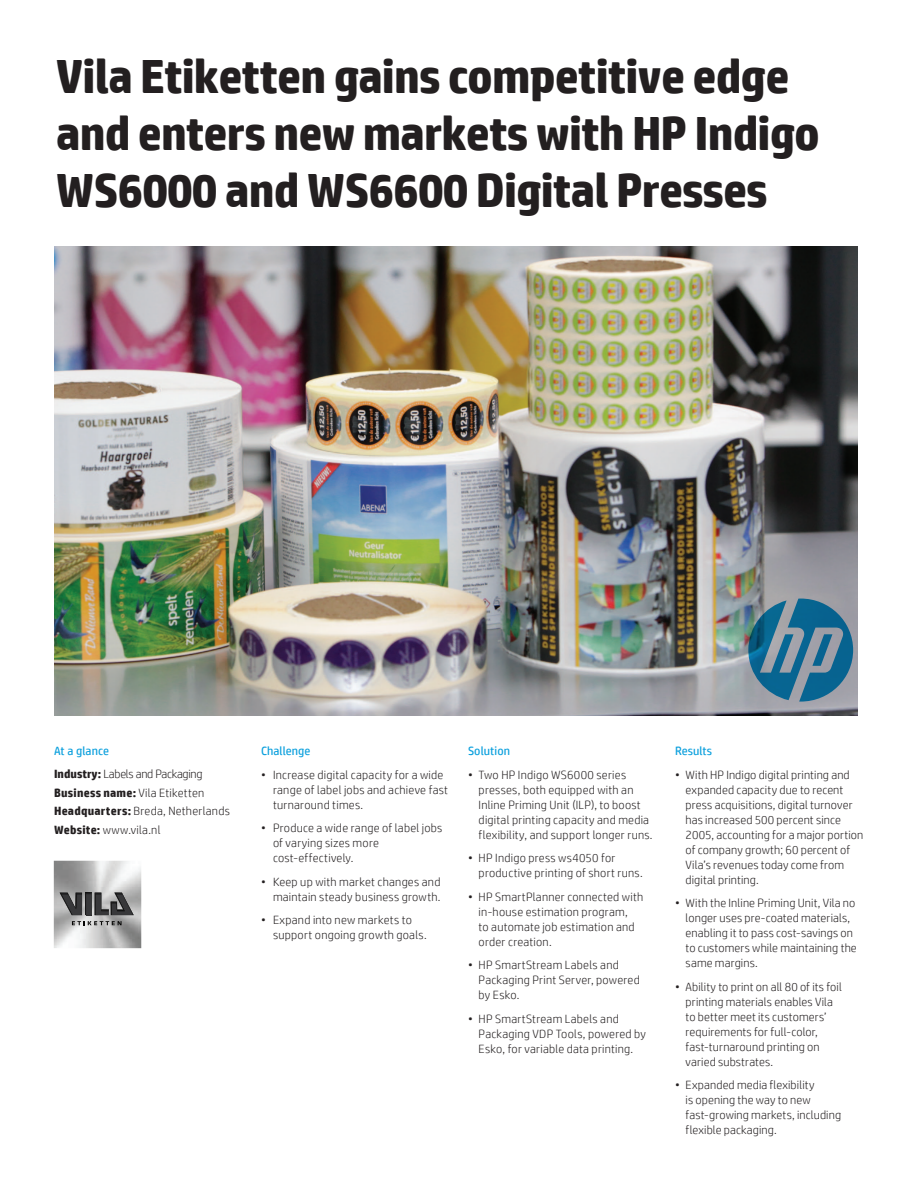
<style>
.page{position:relative;width:918px;height:1188px;background:#fff}
.page>*{position:absolute;margin:0;border:0;box-sizing:border-box;transform-origin:0 0}
.t1{font:700 48px/57px "HP Simplified";letter-spacing:-.02em;color:#231f20}
.bullets{font:300 12px/15px "HP Simplified";letter-spacing:.015em;color:#231f20}
.AT_A_GLANCE{font:300 12px "HP Simplified";letter-spacing:.015em;color:#231f20}
.AT_A_GLANCE-2{font:300 12px "HP Simplified";letter-spacing:-.02em;color:#231f20}
.AT_A_GLANCE-3{font:700 12px "HP Simplified";letter-spacing:.02em;color:#231f20}
.sub-headers_solution{font:12px "HP Simplified";letter-spacing:.005em;color:#0ca0dd}
.bullets-2{font:12px "HP Simplified";letter-spacing:.01em;color:#0ca0dd}
.s1{font-weight:700}
.s2{font-weight:300}
</style>
<div class="page">
<img style="left:54px;top:247px;width:804px;height:469px">
<img style="left:54px;top:861px;width:87px;height:87px">
<svg style="left:72px;top:921px;width:50px;height:4px"></svg>
<svg style="left:59px;top:893px;width:75px;height:22px"></svg>
<svg style="left:748px;top:599px;width:105px;height:103px"></svg>
<p class="t1" style="left:56px;top:47px;width:766px">Vila Etiketten gains competitive edge and enters new markets with HP Indigo<br>WS6000 and WS6600 Digital Presses</p>
<p class="sub-headers_solution" style="left:54px;top:744px;width:57px">At a glance</p>
<p class="AT_A_GLANCE-2" style="left:54px;top:767px;width:150px"><span class="s1">Industry:</span> Labels and Packaging</p>
<p class="AT_A_GLANCE-3" style="left:54px;top:786px;width:152px">Business name: <span class="s2">Vila Etiketten</span></p>
<p class="AT_A_GLANCE" style="left:54px;top:804px;width:177px"><span class="s1">Headquarters:</span> Breda, Netherlands</p>
<p class="AT_A_GLANCE" style="left:54px;top:823px;width:108px"><span class="s1">Website:</span> www.vila.nl</p>
<p class="sub-headers_solution" style="left:261px;top:744px;width:51px">Challenge</p>
<p class="bullets" style="left:273px;top:767px;width:177px;text-indent:-12px">• Increase digital capacity for a wide range of label jobs and achieve fast turnaround times.</p>
<p class="bullets" style="left:273px;top:820px;width:171px;text-indent:-12px">• Produce a wide range of label jobs of varying sizes more cost-effectively.</p>
<p class="bullets" style="left:261px;top:874px;width:181px;text-align:right">• Keep up with market changes and maintain steady business growth.</p>
<p class="bullets" style="left:273px;top:913px;width:155px;text-indent:-12px">• Expand into new markets to support ongoing growth goals.</p>
<p class="bullets-2" style="left:468px;top:744px;width:44px">Solution</p>
<p class="bullets" style="left:479px;top:767px;width:176px;text-indent:-11px">• Two HP Indigo WS6000 series presses, both equipped with an Inline Priming Unit (ILP), to boost digital printing capacity and media flexibility, and support longer runs.</p>
<p class="bullets" style="left:479px;top:850px;width:166px;text-indent:-11px">• HP Indigo press ws4050 for productive printing of short runs.</p>
<p class="bullets" style="left:479px;top:889px;width:166px;text-indent:-11px">• HP SmartPlanner connected with in-house estimation program,<br>to automate job estimation and order creation.</p>
<p class="bullets" style="left:479px;top:958px;width:163px;text-indent:-11px">• HP SmartStream Labels and<br>Packaging Print Server, powered by Esko.</p>
<p class="bullets" style="left:479px;top:1011px;width:169px;text-indent:-11px">• HP SmartStream Labels and<br>Packaging VDP Tools, powered by<br>Esko, for variable data printing.</p>
<p class="sub-headers_solution" style="left:675px;top:744px;width:39px">Results</p>
<p class="bullets" style="left:686px;top:767px;width:179px;text-indent:-11px">• With HP Indigo digital printing and expanded capacity due to recent press acquisitions, digital turnover has increased 500 percent since<br>2005, accounting for a major portion of company growth; 60 percent of<br>Vila’s revenues today come from digital printing.</p>
<p class="bullets" style="left:686px;top:895px;width:173px;text-indent:-11px">• With the Inline Priming Unit, Vila no longer uses pre-coated materials, enabling it to pass cost-savings on to customers while maintaining the same margins.</p>
<p class="bullets" style="left:686px;top:979px;width:158px;text-indent:-11px">• Ability to print on all 80 of its foil printing materials enables Vila to better meet its customers’ requirements for full-color, fast-turnaround printing on varied substrates.</p>
<p class="bullets" style="left:686px;top:1078px;width:157px;text-indent:-11px">• Expanded media flexibility<br>is opening the way to new fast-growing markets, including flexible packaging.</p>
</div>
